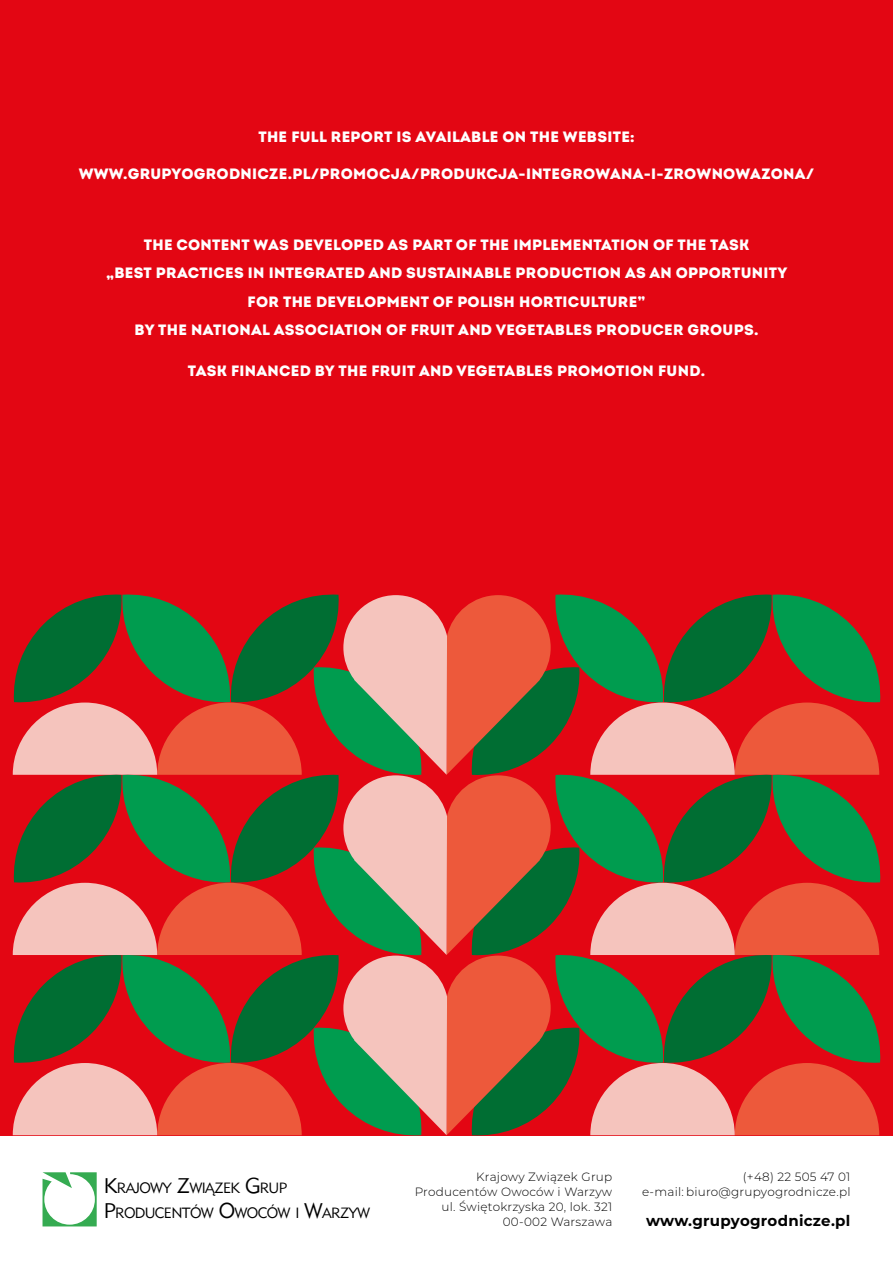
<style>
.page{position:relative;width:893px;height:1263px;background:#fff}
.page>*{position:absolute;margin:0;border:0;box-sizing:border-box;transform-origin:0 0}
.t1{font:15px/28.5px "Intro Demo Black CAPS";letter-spacing:.02em;color:#fff;text-align:center}
.t2{font:700 15px "Montserrat";letter-spacing:.02em;color:#000}
.t3{font:14.7px/25.3px "Geometric 415 Lt EU";letter-spacing:-.045em;color:#000}
.t4{font:300 12px/15px "Montserrat";letter-spacing:.02em;color:#000;text-align:right}
.s1{font-size:21.15px}
</style>
<div class="page">
<div style="left:0;top:0;width:893px;height:1135px;background:#e30613"></div>
<svg style="left:12px;top:594px;width:870px;height:542px"></svg>
<svg style="left:43px;top:1172px;width:54px;height:54px"></svg>
<p class="t1" style="left:258px;top:122px;width:378px">THE FULL REPORT IS AVAILABLE ON THE WEBSITE:</p>
<p class="t1" style="left:79px;top:159px;width:16px">WWW</p>
<p class="t1" style="left:123px;top:159px;width:692px">.GRUPYOGRODNICZE.PL/PROMOCJA/PRODUKCJA-INTEGROWANA-I-ZROWNOWAZONA/</p>
<p class="t1" style="left:106px;top:230px;width:683px">THE CONTENT WAS DEVELOPED AS PART OF THE IMPLEMENTATION OF THE TASK<br>„BEST PRACTICES IN INTEGRATED AND SUSTAINABLE PRODUCTION AS AN OPPORTUNITY FOR THE DEVELOPMENT OF POLISH HORTICULTURE”<br>BY THE NATIONAL ASSOCIATION OF FRUIT AND VEGETABLES PRODUCER GROUPS.</p>
<p class="t1" style="left:188px;top:357px;width:519px">TASK FINANCED BY THE FRUIT AND VEGETABLES PROMOTION FUND.</p>
<p class="t3" style="left:104px;top:1175px;width:268px"><span class="s1">K</span>RAJOWY <span class="s1">Z</span>WIĄZEK <span class="s1">G</span>RUP<br><span class="s1">P</span> RODUCENTÓW <span class="s1">O</span>WOCÓW I <span class="s1">W</span>ARZYW</p>
<p class="t4" style="left:415px;top:1169px;width:199px">Krajowy Związek Grup<br>Producentów Owoców i Warzyw ul. Świętokrzyska 20, lok. 321<br>00-002 Warszawa</p>
<p class="t4" style="left:642px;top:1169px;width:210px">(+48) 22 505 47 01<br>e-mail: biuro@grupyogrodnicze.pl</p>
<p class="t2" style="left:646px;top:1210px;width:206px">www.grupyogrodnicze.pl</p>
</div>
